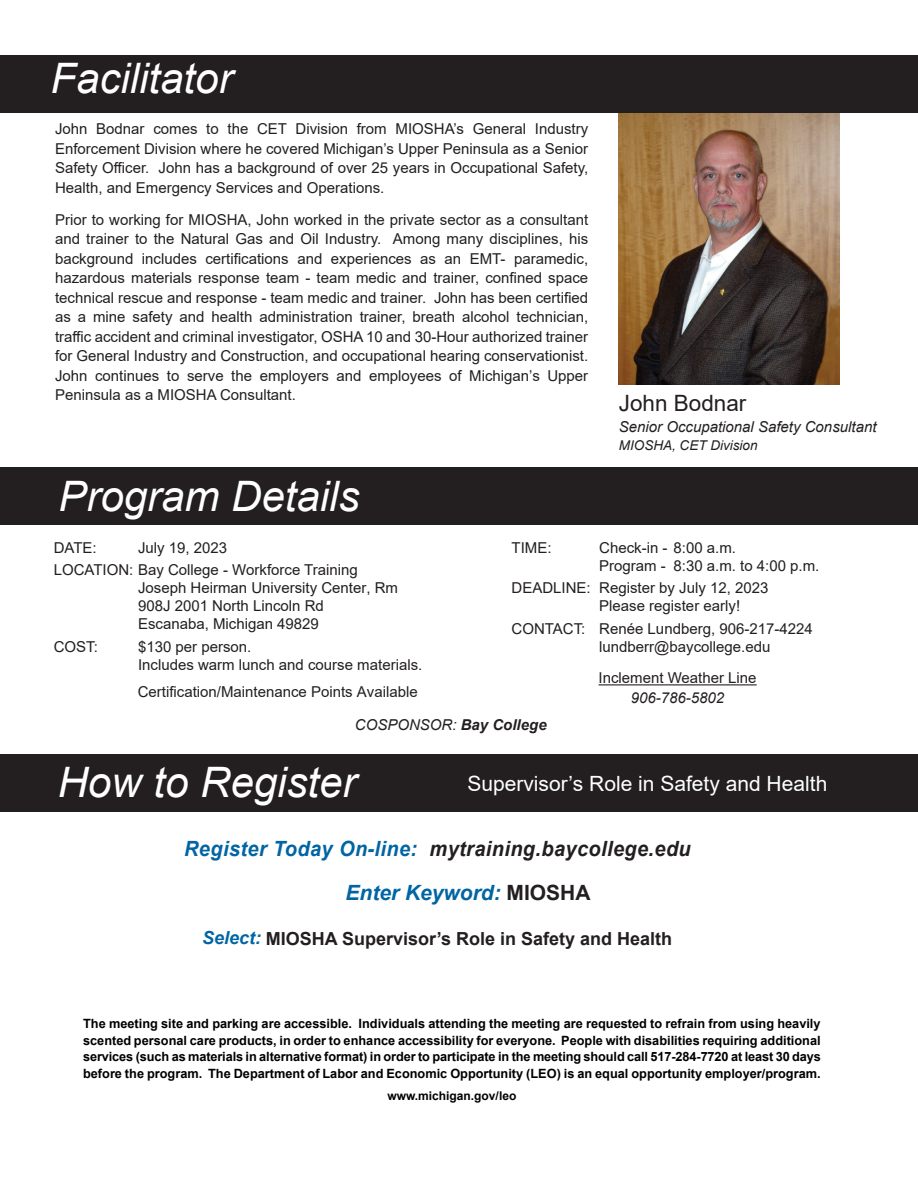
<style>
.page{position:relative;width:918px;height:1188px;background:#fff}
.page>*{position:absolute;margin:0;border:0;box-sizing:border-box;transform-origin:0 0}
.t1{font:italic 42px "Arial";color:#fff}
.t2{font:22.5px "Arial";color:#231f20}
.t3{font:italic 700 21px/43.3px "Arial";letter-spacing:.02em;color:#0065a4;scale:.95 1}
.t4{font:21px "Arial";color:#fff}
.t5{font:700 18px "Arial";color:#231f20}
.t6{font:15px/19.5px "Arial";color:#231f20}
.t7{font:italic 15px "Arial";color:#231f20}
.t8{font:italic 13.5px "Arial";color:#231f20}
.t9{font:700 12.75px/16.5px "Arial";color:#000;text-align:justify}
.t10{font:700 12px "Arial";color:#000}
.s1{font-weight:700}
.s2{color:#231f20}
.s3{font-style:normal;color:#231f20}
.s4{font-style:italic;color:#0065a4}
</style>
<div class="page">
<img style="left:619px;top:112px;width:221px;height:273px">
<div style="left:0;top:468px;width:918px;height:57px;background:#231f20"></div>
<div style="left:0;top:754px;width:918px;height:58px;background:#231f20"></div>
<div style="left:1px;top:55px;width:917px;height:57px;background:#231f20"></div>
<hr style="left:599px;top:684px;width:158px;height:1px;background:#231f20">
<h1 class="t1" style="left:51px;top:51px;width:184px">Facilitator</h1>
<p class="t6" style="left:55px;top:119px;width:535px;text-align:justify">John Bodnar comes to the CET Division from MIOSHA’s General Industry Enforcement Division where he covered Michigan’s Upper Peninsula as a Senior Safety Officer. John has a background of over 25 years in Occupational Safety, Health, and Emergency Services and Operations.</p>
<p class="t6" style="left:55px;top:210px;width:535px;text-align:justify">Prior to working for MIOSHA, John worked in the private sector as a consultant and trainer to the Natural Gas and Oil Industry. Among many disciplines, his background includes certifications and experiences as an EMT- paramedic, hazardous materials response team - team medic and trainer, confined space technical rescue and response - team medic and trainer. John has been certified as a mine safety and health administration trainer, breath alcohol technician, traffic accident and criminal investigator, OSHA 10 and 30-Hour authorized trainer for General Industry and Construction, and occupational hearing conservationist.<br>John continues to serve the employers and employees of Michigan’s Upper Peninsula as a MIOSHA Consultant.</p>
<h1 class="t1" style="left:58px;top:469px;width:303px">Program Details</h1>
<h2 class="t2" style="left:619px;top:387px;width:129px">John Bodnar</h2>
<p class="t7" style="left:619px;top:417px;width:259px">Senior Occupational Safety Consultant</p>
<p class="t8" style="left:619px;top:436px;width:140px">MIOSHA, CET Division</p>
<p class="t6" style="left:54px;top:536px;width:306px;line-height:22.5px;text-indent:84px">July 19, 2023<br>LOCATION: Bay College - Workforce Training</p>
<p class="t6" style="left:54px;top:538px;width:45px">DATE:</p>
<p class="t6" style="left:54px;top:637px;width:46px">COST:</p>
<p class="t6" style="left:138px;top:579px;width:262px;line-height:18px">Joseph Heirman University Center, Rm<br>908J 2001 North Lincoln Rd<br>Escanaba, Michigan 49829</p>
<p class="t6" style="left:138px;top:637px;width:286px;line-height:18px">$130 per person.<br>Includes warm lunch and course materials.</p>
<p class="t6" style="left:138px;top:682px;width:282px">Certification/Maintenance Points Available</p>
<p class="t6" style="left:512px;top:538px;width:42px">TIME:</p>
<p class="t6" style="left:599px;top:538px;width:222px;line-height:18px">Check-in - 8:00 a.m.<br>Program - 8:30 a.m. to 4:00 p.m.</p>
<p class="t6" style="left:599px;top:579px;width:171px;line-height:18px;text-indent:-88px">DEADLINE: Register by July 12, 2023<br>Please register early!</p>
<p class="t6" style="left:599px;top:619px;width:215px;line-height:18px;text-indent:-88px">CONTACT: Renée Lundberg, 906-217-4224 lundberr@baycollege.edu</p>
<p class="t6" style="left:599px;top:668px;width:160px">Inclement Weather Line</p>
<p class="t7" style="left:631px;top:688px;width:95px">906-786-5802</p>
<p class="t7" style="left:355px;top:715px;width:193px">COSPONSOR: <span class="s1">Bay College</span></p>
<h1 class="t1" style="left:58px;top:755px;width:300px">How to Register</h1>
<h3 class="t4" style="left:467px;top:769px;width:361px">Supervisor’s Role in Safety and Health</h3>
<h3 class="t3" style="left:346px;top:828px;width:365px;text-indent:-161px">Register Today On-line: <span class="s2">mytraining.baycollege.edu<br></span>Enter Keyword: <span class="s3">MIOSHA</span></h3>
<p class="t5" style="left:202px;top:926px;width:472px"><span class="s4">Select:</span> MIOSHA Supervisor’s Role in Safety and Health</p>
<p class="t9" style="left:83px;top:1015px;width:739px">The meeting site and parking are accessible. Individuals attending the meeting are requested to refrain from using heavily scented personal care products, in order to enhance accessibility for everyone. People with disabilities requiring additional services (such as materials in alternative format) in order to participate in the meeting should call 517-284-7720 at least 30 days before the program. The Department of Labor and Economic Opportunity (LEO) is an equal opportunity employer/program.</p>
<p class="t10" style="left:387px;top:1087px;width:130px">www.michigan.gov/leo</p>
</div>
